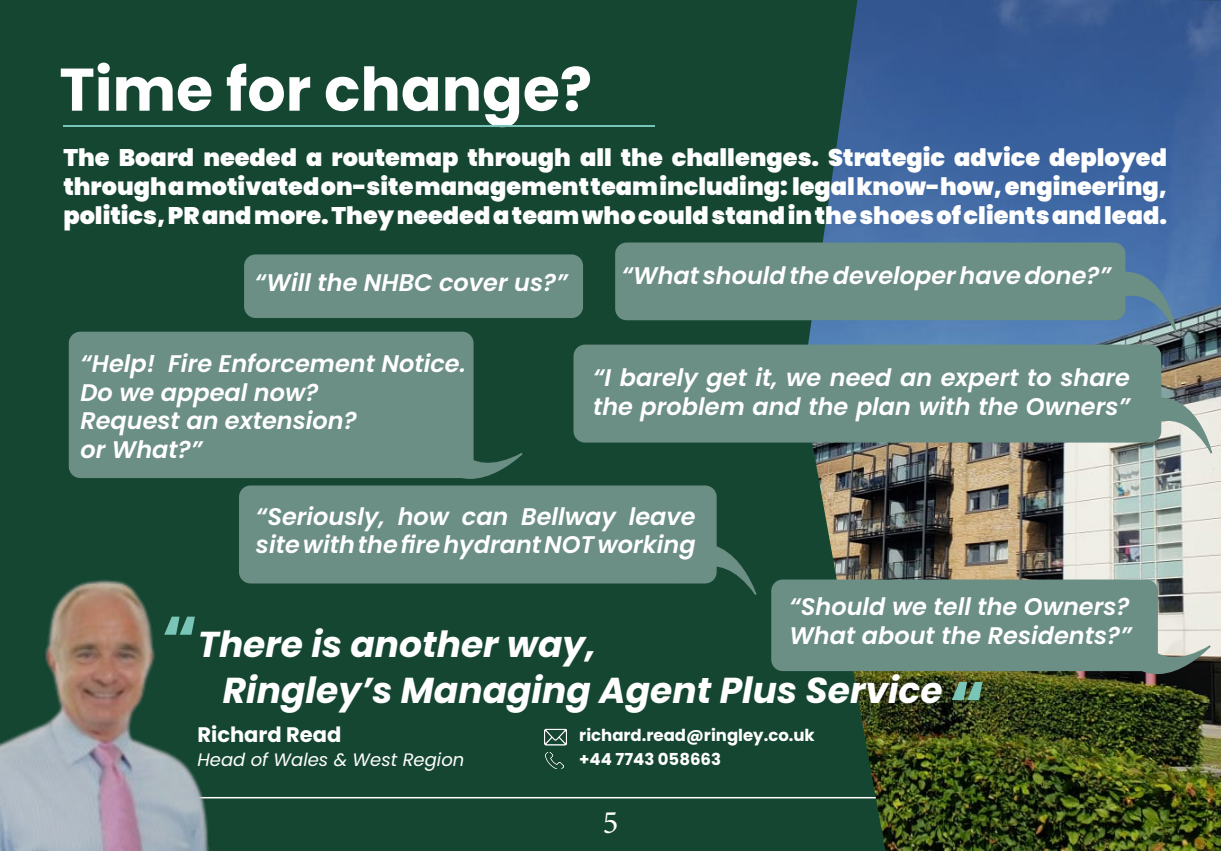
<style>
.page{position:relative;width:1221px;height:851px;background:#fff}
.page>*{position:absolute;margin:0;border:0;box-sizing:border-box;transform-origin:0 0}
.t1{font:700 67.5px "Poppins";color:#79c5b8}
.t2{font:700 60px "Poppins";color:#fff}
.t3{font:italic 700 36px "Poppins";color:#fff}
.t4{font:italic 600 24px/28.8px "Poppins";color:#fff}
.t5{font:900 24px/28.8px "Poppins";color:#fff;text-align:justify}
.t6{font:700 21px "Poppins";color:#fff}
.t7{font:italic 18px "Poppins";color:#fff}
.t8{font:700 16.5px "Poppins";color:#fff}
</style>
<div class="page">
<div style="left:0;top:0;width:1220px;height:850px;background:#154632"></div>
<hr style="left:0;top:796px;width:1220px;height:2px;background:#fff">
<img style="left:0;top:579px;width:238px;height:271px">
<img style="left:802px;top:0;width:418px;height:850px">
<div style="left:245px;top:255px;width:337px;height:62px;background:#6b8e85;border-radius:11px"></div>
<div style="left:244px;top:254px;width:339px;height:64px;border:2px solid #6b8e85;border-radius:11px"></div>
<div style="left:240px;top:486px;width:476px;height:96px;background:#6b8e85;border-radius:11px"></div>
<div style="left:239px;top:485px;width:477px;height:98px;border:2px solid #6b8e85;border-radius:11px"></div>
<div style="left:772px;top:580px;width:384px;height:90px;background:#6b8e85;border-radius:11px"></div>
<div style="left:771px;top:579px;width:386px;height:92px;border:2px solid #6b8e85;border-radius:11px"></div>
<div style="left:69px;top:332px;width:404px;height:145px;background:#6b8e85;border-radius:11px"></div>
<div style="left:69px;top:331px;width:404px;height:147px;border:2px solid #6b8e85;border-radius:11px"></div>
<div style="left:616px;top:243px;width:508px;height:76px;background:#6b8e85;border-radius:11px"></div>
<div style="left:615px;top:242px;width:510px;height:78px;border:2px solid #6b8e85;border-radius:11px"></div>
<div style="left:574px;top:345px;width:586px;height:97px;background:#6b8e85;border-radius:11px"></div>
<div style="left:573px;top:344px;width:588px;height:98px;border:2px solid #6b8e85;border-radius:11px"></div>
<svg style="left:1086px;top:241px;width:90px;height:97px"></svg>
<svg style="left:421px;top:429px;width:102px;height:59px"></svg>
<svg style="left:1109px;top:625px;width:102px;height:88px"></svg>
<svg style="left:1118px;top:364px;width:94px;height:89px"></svg>
<svg style="left:659px;top:507px;width:98px;height:87px"></svg>
<hr style="left:63px;top:125px;width:592px;height:2px;background:#79c5b9">
<img style="left:544px;top:728px;width:23px;height:18px">
<img style="left:545px;top:752px;width:18px;height:16px">
<p class="t2" style="left:59px;top:55px;width:534px">Time for change?</p>
<p class="t5" style="left:63px;top:143px;width:1105px">The Board needed a routemap through all the challenges. Strategic advice deployed through a motivated on-site management team including: legal know-how, engineering, politics, PR and more. They needed a team who could stand in the shoes of clients and lead.</p>
<p class="t4" style="left:255px;top:268px;width:314px">“Will the NHBC cover us?”</p>
<p class="t4" style="left:621px;top:261px;width:491px">“What should the developer have done?”</p>
<p class="t4" style="left:80px;top:349px;width:387px">“Help! Fire Enforcement Notice.</p>
<p class="t4" style="left:80px;top:378px;width:239px">Do we appeal now?</p>
<p class="t4" style="left:80px;top:406px;width:278px">Request an extension?</p>
<p class="t4" style="left:80px;top:435px;width:123px">or What?”</p>
<p class="t4" style="left:593px;top:363px;width:538px">“I barely get it, we need an expert to share the problem and the plan with the Owners”</p>
<p class="t4" style="left:256px;top:502px;width:441px">“Seriously, how can Bellway leave site with the fire hydrant NOT working</p>
<p class="t4" style="left:789px;top:592px;width:341px">“Should we tell the Owners?</p>
<p class="t4" style="left:789px;top:621px;width:344px">What about the Residents?”</p>
<p class="t1" style="left:162px;top:601px;width:38px">“</p>
<p class="t3" style="left:198px;top:623px;width:399px">There is another way,</p>
<p class="t3" style="left:223px;top:669px;width:721px">Ringley’s Managing Agent Plus Service</p>
<p class="t1" style="left:949px;top:666px;width:38px">“</p>
<p class="t6" style="left:197px;top:722px;width:145px">Richard Read</p>
<p class="t7" style="left:197px;top:749px;width:268px">Head of Wales &amp; West Region</p>
<p class="t8" style="left:579px;top:725px;width:237px">richard.read@ringley.co.uk</p>
<p class="t8" style="left:579px;top:749px;width:143px">+44 7743 058663</p>
</div>
